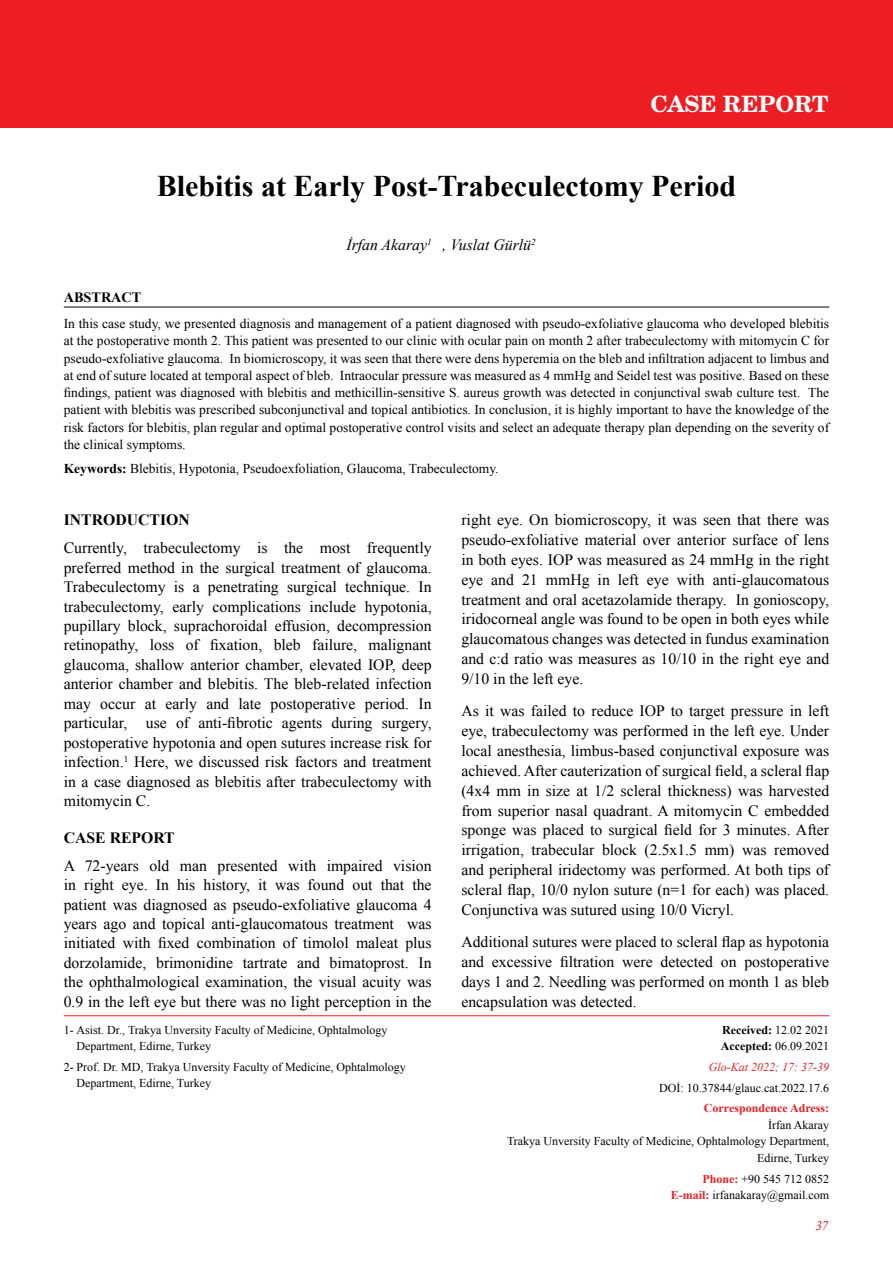
<style>
.page{position:relative;width:893px;height:1263px;background:#fff}
.page>*{position:absolute;margin:0;border:0;box-sizing:border-box;transform-origin:0 0}
.t1{font:700 30px "Times New Roman";color:#000}
.t2{font:700 22.5px "Te X Gyre Schola";color:#fff}
.t3{font:15.75px/19.8px "Times New Roman";color:#000;text-align:justify}
.t4{font:italic 15.75px "Times New Roman";color:#000}
.t5{font:700 15.75px "Times New Roman";color:#000}
.t6{font:700 14.25px "Times New Roman";color:#000}
.t7{font:13.5px/17.2px "Times New Roman";color:#000;text-align:justify}
.t8{font:italic 13.2px "Times New Roman";color:#ed1d24}
.t9{font:12px/16.5px "Times New Roman";color:#000}
.t10{font:700 12px "Times New Roman";color:#ed1d24}
.t11{font:italic 12px "Times New Roman";color:#ed1d24}
.s1{font-weight:700}
.s2{font-weight:700;color:#ed1d24}
</style>
<div class="page">
<div style="left:0;top:0;width:893px;height:128px;background:#ed1d24"></div>
<hr style="left:64px;top:1015px;width:765px;height:1px;background:#ed1d24">
<hr style="left:64px;top:307px;width:765px;height:1px;background:#000">
<h2 class="t2" style="left:650px;top:85px;width:180px">CASE REPORT</h2>
<h1 class="t1" style="left:157px;top:165px;width:581px">Blebitis at Early Post-Trabeculectomy Period</h1>
<p class="t4" style="left:346px;top:234px;width:191px">İrfan Akaray<sup>1</sup> , Vuslat Gürlü<sup>2</sup></p>
<p class="t6" style="left:64px;top:288px;width:79px">ABSTRACT</p>
<p class="t7" style="left:64px;top:315px;width:767px">In this case study, we presented diagnosis and management of a patient diagnosed with pseudo-exfoliative glaucoma who developed blebitis at the postoperative month 2. This patient was presented to our clinic with ocular pain on month 2 after trabeculectomy with mitomycin C for pseudo-exfoliative glaucoma. In biomicroscopy, it was seen that there were dens hyperemia on the bleb and infiltration adjacent to limbus and at end of suture located at temporal aspect of bleb. Intraocular pressure was measured as 4 mmHg and Seidel test was positive. Based on these findings, patient was diagnosed with blebitis and methicillin-sensitive S. aureus growth was detected in conjunctival swab culture test. The patient with blebitis was prescribed subconjunctival and topical antibiotics. In conclusion, it is highly important to have the knowledge of the risk factors for blebitis, plan regular and optimal postoperative control visits and select an adequate therapy plan depending on the severity of the clinical symptoms.</p>
<p class="t7" style="left:64px;top:459px;width:436px"><span class="s1">Keywords:</span> Blebitis, Hypotonia, Pseudoexfoliation, Glaucoma, Trabeculectomy.</p>
<p class="t5" style="left:64px;top:509px;width:127px">INTRODUCTION</p>
<p class="t3" style="left:64px;top:538px;width:369px">Currently, trabeculectomy is the most frequently preferred method in the surgical treatment of glaucoma.<br>Trabeculectomy is a penetrating surgical technique. In trabeculectomy, early complications include hypotonia, pupillary block, suprachoroidal effusion, decompression retinopathy, loss of fixation, bleb failure, malignant glaucoma, shallow anterior chamber, elevated IOP, deep anterior chamber and blebitis. The bleb-related infection may occur at early and late postoperative period. In particular, use of anti-fibrotic agents during surgery, postoperative hypotonia and open sutures increase risk for infection.<sup>1</sup> Here, we discussed risk factors and treatment in a case diagnosed as blebitis after trabeculectomy with mitomycin C.</p>
<p class="t5" style="left:64px;top:826px;width:113px">CASE REPORT</p>
<p class="t3" style="left:64px;top:855px;width:369px">A 72-years old man presented with impaired vision in right eye. In his history, it was found out that the patient was diagnosed as pseudo-exfoliative glaucoma 4 years ago and topical anti-glaucomatous treatment was initiated with fixed combination of timolol maleat plus dorzolamide, brimonidine tartrate and bimatoprost. In the ophthalmological examination, the visual acuity was 0.9 in the left eye but there was no light perception in the</p>
<p class="t9" style="left:77px;top:1021px;width:313px;text-indent:-13px">1- Asist. Dr., Trakya Unversity Faculty of Medicine, Ophtalmology<br>Department, Edirne, Turkey</p>
<p class="t9" style="left:77px;top:1058px;width:331px;text-indent:-13px">2- Prof. Dr. MD, Trakya Unversity Faculty of Medicine, Ophtalmology<br>Department, Edirne, Turkey</p>
<p class="t3" style="left:461px;top:510px;width:369px">right eye. On biomicroscopy, it was seen that there was pseudo-exfoliative material over anterior surface of lens in both eyes. IOP was measured as 24 mmHg in the right eye and 21 mmHg in left eye with anti-glaucomatous treatment and oral acetazolamide therapy. In gonioscopy, iridocorneal angle was found to be open in both eyes while glaucomatous changes was detected in fundus examination and c:d ratio was measures as 10/10 in the right eye and 9/10 in the left eye.</p>
<p class="t3" style="left:461px;top:701px;width:369px">As it was failed to reduce IOP to target pressure in left eye, trabeculectomy was performed in the left eye. Under local anesthesia, limbus-based conjunctival exposure was achieved. After cauterization of surgical field, a scleral flap (4x4 mm in size at 1/2 scleral thickness) was harvested from superior nasal quadrant. A mitomycin C embedded sponge was placed to surgical field for 3 minutes. After irrigation, trabecular block (2.5x1.5 mm) was removed and peripheral iridectomy was performed. At both tips of scleral flap, 10/0 nylon suture (n=1 for each) was placed.<br>Conjunctiva was sutured using 10/0 Vicryl.</p>
<p class="t3" style="left:461px;top:932px;width:369px">Additional sutures were placed to scleral flap as hypotonia and excessive filtration were detected on postoperative days 1 and 2. Needling was performed on month 1 as bleb encapsulation was detected.</p>
<p class="t9" style="left:721px;top:1021px;width:110px"><span class="s1">Received:</span> 12.02 2021<br><span class="s1">Accepted:</span> 06.09.2021</p>
<p class="t11" style="left:709px;top:1059px;width:122px">Glo-Kat 2022; 17: 37-39</p>
<p class="t9" style="left:659px;top:1079px;width:171px">DOİ: 10.37844/glauc.cat.2022.17.6</p>
<p class="t10" style="left:704px;top:1100px;width:127px">Correspondence Adress:</p>
<p class="t9" style="left:507px;top:1116px;width:324px;text-align:right">İrfan Akaray<br>Trakya Unversity Faculty of Medicine, Ophtalmology Department,<br>Edirne, Turkey</p>
<p class="t9" style="left:671px;top:1170px;width:160px;text-align:right"><span class="s2">Phone:</span> +90 545 712 0852<br><span class="s2">E-mail:</span> irfanakaray@gmail.com</p>
<p class="t8" style="left:815px;top:1216px;width:15px">37</p>
</div>
